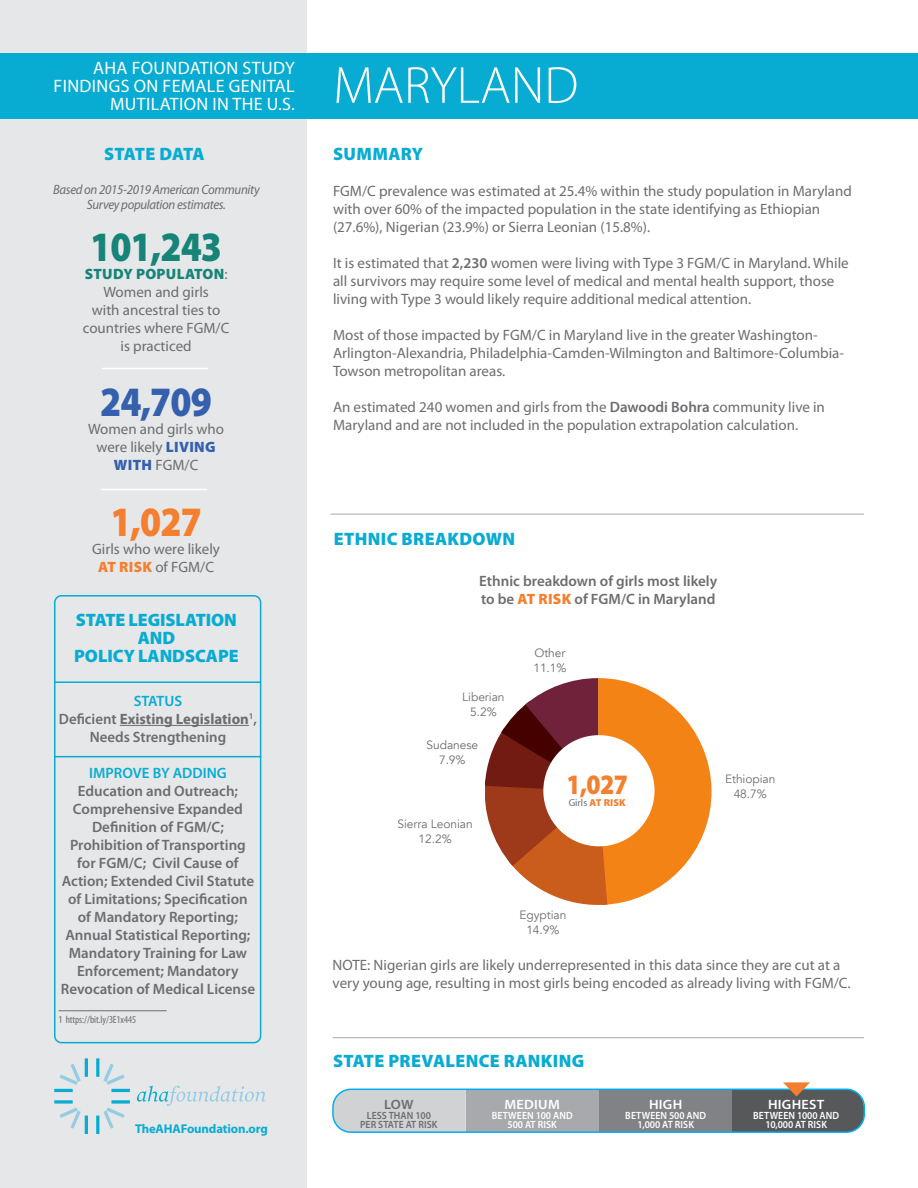
<style>
.page{position:relative;width:918px;height:1188px;background:#fff}
.page>*{position:absolute;margin:0;border:0;box-sizing:border-box;transform-origin:0 0}
.t1{font:300 52.5px "Myriad Pro";color:#fff}
.t2{font:900 42px "Myriad Pro";letter-spacing:-.025em;color:#168478;scale:.88 1}
.t3{font:900 42px "Myriad Pro";color:#3460ad;scale:.88 1}
.t4{font:900 42px "Myriad Pro";color:#f47f2e;scale:.88 1}
.t5{font:900 28.2px "Myriad Pro";color:#f47f2e;scale:.88 1}
.t6{font:900 18px/18px "Myriad Pro";letter-spacing:.005em;color:#08acd2;text-align:center}
.t7{font:18px/18px "Myriad Pro";letter-spacing:.02em;color:#fff;text-align:right}
.t8{font:900 18px "Myriad Pro";letter-spacing:-.05em;color:#08acd2}
.t9{font:15px/18px "Myriad Pro";color:#6c6d70}
.t10{font:600 15px/18px "Myriad Pro";color:#6c6d70;text-align:center}
.t11{font:600 15px "Myriad Pro";color:#08acd2}
.t12{font:italic 13.5px/15px "Myriad Pro";letter-spacing:-.025em;color:#6c6d70;text-align:center;scale:.95 1}
.t13{font:600 13.5px "Myriad Pro";letter-spacing:.02em;color:#fff;scale:1.06 1}
.t14{font:600 13.5px "Myriad Pro";color:#6c6d70;scale:1.06 1}
.t15{font:700 12.75px "Myriad Pro";letter-spacing:-.01em;color:#08acd2}
.t16{font:12px "Avenir";letter-spacing:-.005em;color:#6c6d70}
.t17{font:600 10.5px "Myriad Pro";letter-spacing:.01em;color:#fff;scale:.93 1}
.t18{font:600 10.5px "Myriad Pro";letter-spacing:.01em;color:#6c6d70;scale:.93 1}
.Footnote{font:condensed 10.5px "Myriad Pro";letter-spacing:-.005em;color:#6c6d70}
.t19{font:600 10.5px "Myriad Pro";letter-spacing:-.01em;color:#fff;scale:.93 1}
.t20{font:900 10.05px "Myriad Pro";letter-spacing:.02em;color:#f47f2e}
.s1{font-weight:900;color:#168478}
.s2{font-weight:900;color:#3460ad}
.s3{font-weight:900;color:#f47f2e}
.s4{font-weight:700}
.s5{font-weight:600}
.s6{font-weight:400;color:#6c6d70}
</style>
<div class="page">
<div style="left:0;top:0;width:307px;height:1188px;background:#e6e7e9"></div>
<div style="left:0;top:53px;width:918px;height:65px;background:#08acd2"></div>
<svg style="left:96px;top:1058px;width:34px;height:34px"></svg>
<svg style="left:54px;top:1100px;width:34px;height:34px"></svg>
<svg style="left:96px;top:1100px;width:34px;height:34px"></svg>
<svg style="left:54px;top:1058px;width:34px;height:34px"></svg>
<svg style="left:137px;top:1086px;width:129px;height:20px"></svg>
<svg style="left:485px;top:678px;width:227px;height:227px"></svg>
<hr style="left:102px;top:368px;width:106px;height:1px;background:#fff">
<hr style="left:101px;top:489px;width:106px;height:1px;background:#fff">
<hr style="left:120px;top:725px;width:129px;height:1px;background:#6c6d70">
<hr style="left:59px;top:1011px;width:108px;height:1px;background:#6c6d70">
<hr style="left:330px;top:514px;width:534px;height:1px;background:#a8a9ad">
<div style="left:54px;top:595px;width:207px;height:448px;border:2px solid #08acd2;border-radius:7px"></div>
<hr style="left:54px;top:756px;width:207px;height:1px;background:#08acd2">
<hr style="left:54px;top:681px;width:207px;height:2px;background:#08acd2">
<hr style="left:333px;top:1037px;width:531px;height:1px;background:#a8a9ad">
<div style="left:333px;top:1089px;width:133px;height:41px;background:#d1d2d4"></div>
<div style="left:466px;top:1089px;width:133px;height:43px;background:#a8a9ad"></div>
<div style="left:599px;top:1089px;width:132px;height:43px;background:#808285"></div>
<div style="left:332px;top:1089px;width:533px;height:44px;border:2px solid #00aeef;border-radius:18px"></div>
<svg style="left:731px;top:1082px;width:133px;height:50px;background:#6d7274"></svg>
<p class="t7" style="left:54px;top:59px;width:243px">AHA FOUNDATION STUDY<br>FINDINGS ON FEMALE GENITAL<br>MUTILATION IN THE U.S.</p>
<p class="t8" style="left:104px;top:142px;width:102px">STATE DATA</p>
<p class="t12" style="left:53px;top:182px;width:219px">Based on 2015-2019 American Community<br>Survey population estimates.</p>
<p class="t2" style="left:90px;top:218px;width:151px">101,243</p>
<p class="t9" style="left:83px;top:264px;width:148px;text-align:center"><span class="s1">STUDY POPULATON</span>:<br>Women and girls<br>with ancestral ties to countries where FGM/C is practiced</p>
<p class="t3" style="left:100px;top:374px;width:128px">24,709</p>
<p class="t9" style="left:88px;top:420px;width:138px;text-align:center">Women and girls who were likely <span class="s2">LIVING<br>WITH</span> FGM/C</p>
<p class="t4" style="left:110px;top:494px;width:105px">1,027</p>
<p class="t9" style="left:92px;top:540px;width:129px">Girls who were likely</p>
<p class="t9" style="left:98px;top:558px;width:117px"><span class="s3">AT RISK</span> of FGM/C</p>
<p class="t6" style="left:76px;top:611px;width:163px">STATE LEGISLATION<br>AND</p>
<p class="t6" style="left:74px;top:647px;width:166px">POLICY LANDSCAPE</p>
<p class="t11" style="left:134px;top:691px;width:50px">STATUS</p>
<p class="t10" style="left:59px;top:710px;width:200px">Deficient <span class="s4">Existing Legislation</span><sup>1</sup>,<br>Needs Strengthening</p>
<p class="t11" style="left:89px;top:763px;width:139px">IMPROVE BY ADDING</p>
<p class="t10" style="left:61px;top:782px;width:196px">Education and Outreach;<br>Comprehensive Expanded<br>Definition of FGM/C;<br>Prohibition of Transporting for FGM/C; Civil Cause of<br>Action; Extended Civil Statute of Limitations; Specification of Mandatory Reporting;<br>Annual Statistical Reporting;<br>Mandatory Training for Law<br>Enforcement; Mandatory<br>Revocation of Medical License</p>
<p class="Footnote" style="left:59px;top:1013px;width:79px">1 https://bit.ly/3E1x445</p>
<p class="t15" style="left:135px;top:1121px;width:134px">TheAHAFoundation.org</p>
<p class="t1" style="left:333px;top:54px;width:247px">MARYLAND</p>
<p class="t6" style="left:333px;top:145px;width:92px">SUMMARY</p>
<p class="t9" style="left:333px;top:182px;width:521px">FGM/C prevalence was estimated at 25.4% within the study population in Maryland with over 60% of the impacted population in the state identifying as Ethiopian (27.6%), Nigerian (23.9%) or Sierra Leonian (15.8%).</p>
<p class="t9" style="left:333px;top:254px;width:517px">It is estimated that <span class="s5">2,230</span> women were living with Type 3 FGM/C in Maryland. While all survivors may require some level of medical and mental health support, those living with Type 3 would likely require additional medical attention.</p>
<p class="t9" style="left:333px;top:326px;width:513px">Most of those impacted by FGM/C in Maryland live in the greater Washington-<br>Arlington-Alexandria, Philadelphia-Camden-Wilmington and Baltimore-Columbia-<br>Towson metropolitan areas.</p>
<p class="t9" style="left:333px;top:398px;width:493px">An estimated 240 women and girls from the <span class="s5">Dawoodi Bohra</span> community live in<br>Maryland and are not included in the population extrapolation calculation.</p>
<p class="t6" style="left:334px;top:529px;width:183px">ETHNIC BREAKDOWN</p>
<p class="t10" style="left:479px;top:572px;width:240px">Ethnic breakdown of girls most likely</p>
<p class="t10" style="left:481px;top:590px;width:236px">to be <span class="s3">AT RISK</span> of FGM/C in Maryland</p>
<p class="t16" style="left:462px;top:690px;width:44px">Liberian</p>
<p class="t16" style="left:470px;top:705px;width:28px">5.2%</p>
<p class="t16" style="left:427px;top:738px;width:53px">Sudanese</p>
<p class="t16" style="left:439px;top:753px;width:28px">7.9%</p>
<p class="t16" style="left:398px;top:817px;width:77px">Sierra Leonian</p>
<p class="t16" style="left:419px;top:832px;width:35px">12.2%</p>
<p class="t16" style="left:534px;top:646px;width:33px">Other</p>
<p class="t16" style="left:533px;top:661px;width:35px">11.1%</p>
<p class="t5" style="left:567px;top:765px;width:71px">1,027</p>
<p class="t20" style="left:569px;top:796px;width:58px"><span class="s6">Girls</span> AT RISK</p>
<p class="t16" style="left:519px;top:907px;width:48px">Egyptian</p>
<p class="t16" style="left:526px;top:922px;width:35px">14.9%</p>
<p class="t16" style="left:725px;top:772px;width:52px">Ethiopian</p>
<p class="t16" style="left:734px;top:787px;width:35px">48.7%</p>
<p class="t9" style="left:333px;top:956px;width:520px">NOTE: Nigerian girls are likely underrepresented in this data since they are cut at a very young age, resulting in most girls being encoded as already living with FGM/C.</p>
<p class="t6" style="left:333px;top:1051px;width:253px">STATE PREVALENCE RANKING</p>
<p class="t14" style="left:384px;top:1096px;width:29px">LOW</p>
<p class="t13" style="left:505px;top:1096px;width:54px">MEDIUM</p>
<p class="t13" style="left:649px;top:1096px;width:33px">HIGH</p>
<p class="t13" style="left:768px;top:1096px;width:55px">HIGHEST</p>
<p class="t18" style="left:367px;top:1109px;width:70px">LESS THAN 100</p>
<p class="t17" style="left:492px;top:1109px;width:89px">BETWEEN 100 AND</p>
<p class="t17" style="left:625px;top:1109px;width:89px">BETWEEN 500 AND</p>
<p class="t17" style="left:753px;top:1109px;width:94px">BETWEEN 1000 AND</p>
<p class="t18" style="left:360px;top:1118px;width:85px">PER STATE AT RISK</p>
<p class="t17" style="left:508px;top:1118px;width:54px">500 AT RISK</p>
<p class="t17" style="left:637px;top:1118px;width:62px">1,000 AT RISK</p>
<p class="t19" style="left:765px;top:1118px;width:68px">10,000 AT RISK</p>
</div>
